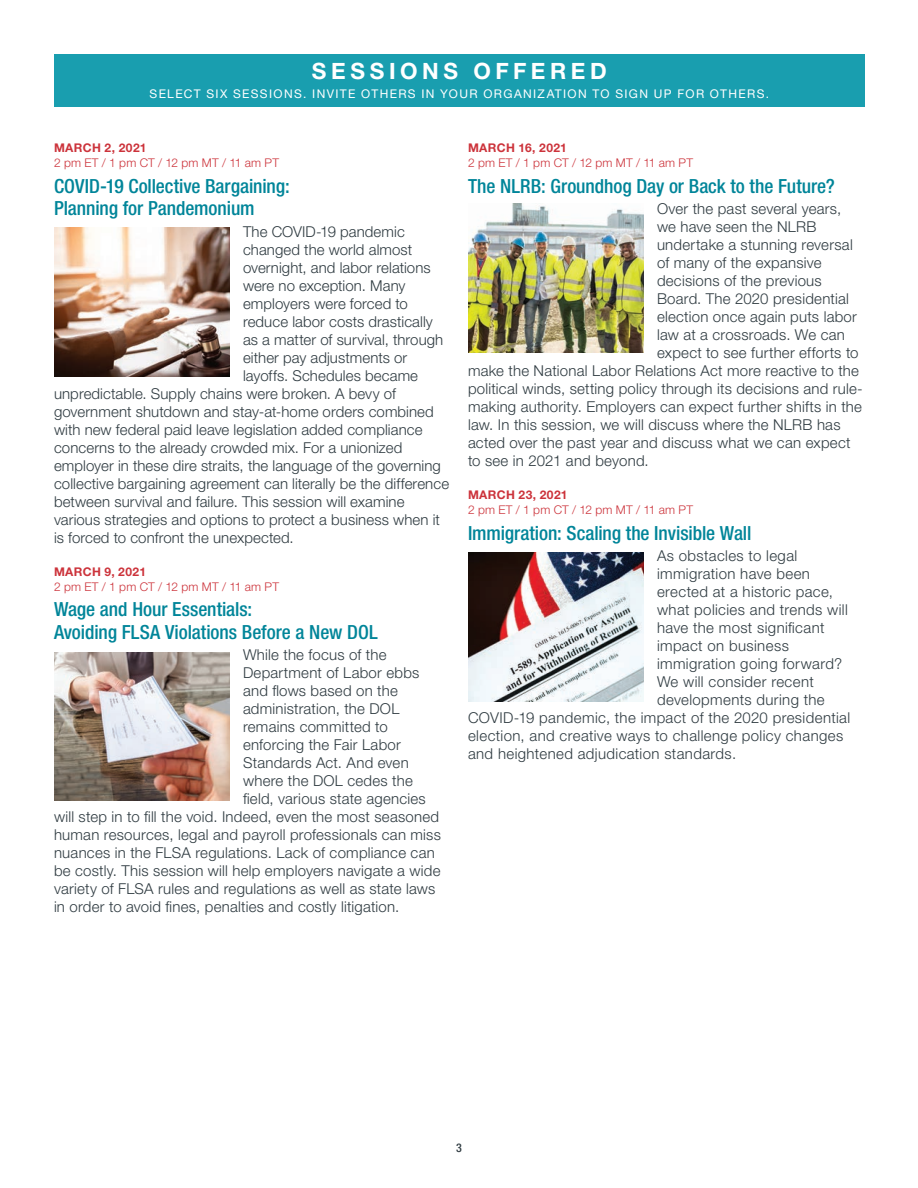
<style>
.page{position:relative;width:918px;height:1188px;background:#fff}
.page>*{position:absolute;margin:0;border:0;box-sizing:border-box;transform-origin:0 0}
.t1{font:700 22.5px "Helvetica Neue LT Std";letter-spacing:.205em;color:#fff}
.t2{font:500 condensed 19.5px/22.5px "Helvetica Neue LT Std";letter-spacing:-.005em;color:#008599}
.t3{font:300 15px "Helvetica Neue LT Std";letter-spacing:.015em;color:#2f3b41}
.t4{font:300 12px "Helvetica Neue LT Std";letter-spacing:.015em;color:#cc333b}
.t5{font:12px "Helvetica Neue LT Std";letter-spacing:.115em;color:#fff}
.t6{font:700 12px "Helvetica Neue LT Std";letter-spacing:.035em;color:#cc333b}
.t7{font:500 condensed 12px "Helvetica Neue LT Std";color:#2f3b41}
</style>
<div class="page">
<div style="left:54px;top:54px;width:811px;height:53px;background:#199eaf"></div>
<img style="left:54px;top:652px;width:176px;height:149px">
<img style="left:468px;top:204px;width:176px;height:148px">
<img style="left:468px;top:553px;width:176px;height:148px">
<img style="left:54px;top:228px;width:176px;height:148px">
<h1 class="t1" style="left:312px;top:57px;width:297px">SESSIONS OFFERED</h1>
<p class="t5" style="left:150px;top:86px;width:621px">SELECT SIX SESSIONS. INVITE OTHERS IN YOUR ORGANIZATION TO SIGN UP FOR OTHERS.</p>
<p class="t6" style="left:54px;top:141px;width:94px">MARCH 2, 2021</p>
<p class="t4" style="left:54px;top:156px;width:227px">2 pm ET / 1 pm CT / 12 pm MT / 11 am PT</p>
<h2 class="t2" style="left:54px;top:175px;width:237px">COVID-19 Collective Bargaining:<br>Planning for Pandemonium</h2>
<p class="t3" style="left:243px;top:222px;width:163px">The COVID-19 pandemic</p>
<p class="t3" style="left:243px;top:240px;width:171px">changed the world almost</p>
<p class="t3" style="left:243px;top:258px;width:189px">overnight, and labor relations</p>
<p class="t3" style="left:243px;top:276px;width:164px">were no exception. Many</p>
<p class="t3" style="left:243px;top:294px;width:166px">employers were forced to</p>
<p class="t3" style="left:243px;top:312px;width:191px">reduce labor costs drastically</p>
<p class="t3" style="left:243px;top:330px;width:202px">as a matter of survival, through</p>
<p class="t3" style="left:243px;top:348px;width:166px">either pay adjustments or</p>
<p class="t3" style="left:243px;top:366px;width:177px">layoffs. Schedules became</p>
<p class="t3" style="left:54px;top:384px;width:344px">unpredictable. Supply chains were broken. A bevy of</p>
<p class="t3" style="left:54px;top:402px;width:381px">government shutdown and stay-at-home orders combined</p>
<p class="t3" style="left:54px;top:420px;width:370px">with new federal paid leave legislation added compliance</p>
<p class="t3" style="left:54px;top:438px;width:350px">concerns to the already crowded mix. For a unionized</p>
<p class="t3" style="left:54px;top:456px;width:388px">employer in these dire straits, the language of the governing</p>
<p class="t3" style="left:54px;top:474px;width:397px">collective bargaining agreement can literally be the difference</p>
<p class="t3" style="left:54px;top:492px;width:352px">between survival and failure. This session will examine</p>
<p class="t3" style="left:54px;top:510px;width:388px">various strategies and options to protect a business when it</p>
<p class="t3" style="left:54px;top:528px;width:241px">is forced to confront the unexpected.</p>
<p class="t6" style="left:54px;top:564px;width:94px">MARCH 9, 2021</p>
<p class="t4" style="left:54px;top:579px;width:227px">2 pm ET / 1 pm CT / 12 pm MT / 11 am PT</p>
<h2 class="t2" style="left:54px;top:598px;width:325px">Wage and Hour Essentials:<br>Avoiding FLSA Violations Before a New DOL</h2>
<p class="t3" style="left:243px;top:646px;width:145px">While the focus of the</p>
<p class="t3" style="left:243px;top:664px;width:178px">Department of Labor ebbs</p>
<p class="t3" style="left:243px;top:682px;width:156px">and flows based on the</p>
<p class="t3" style="left:243px;top:700px;width:158px">administration, the DOL</p>
<p class="t3" style="left:243px;top:718px;width:146px">remains committed to</p>
<p class="t3" style="left:243px;top:736px;width:159px">enforcing the Fair Labor</p>
<p class="t3" style="left:243px;top:754px;width:167px">Standards Act. And even</p>
<p class="t3" style="left:243px;top:772px;width:171px">where the DOL cedes the</p>
<p class="t3" style="left:243px;top:790px;width:184px">field, various state agencies</p>
<p class="t3" style="left:54px;top:808px;width:387px">will step in to fill the void. Indeed, even the most seasoned</p>
<p class="t3" style="left:54px;top:826px;width:389px">human resources, legal and payroll professionals can miss</p>
<p class="t3" style="left:54px;top:844px;width:382px">nuances in the FLSA regulations. Lack of compliance can</p>
<p class="t3" style="left:54px;top:862px;width:388px">be costly. This session will help employers navigate a wide</p>
<p class="t3" style="left:54px;top:880px;width:383px">variety of FLSA rules and regulations as well as state laws</p>
<p class="t3" style="left:54px;top:898px;width:347px">in order to avoid fines, penalties and costly litigation.</p>
<p class="t6" style="left:468px;top:141px;width:100px">MARCH 16, 2021</p>
<p class="t4" style="left:468px;top:156px;width:227px">2 pm ET / 1 pm CT / 12 pm MT / 11 am PT</p>
<h2 class="t2" style="left:468px;top:175px;width:368px">The NLRB: Groundhog Day or Back to the Future?</h2>
<p class="t3" style="left:657px;top:200px;width:186px">Over the past several years,</p>
<p class="t3" style="left:657px;top:218px;width:161px">we have seen the NLRB</p>
<p class="t3" style="left:657px;top:236px;width:197px">undertake a stunning reversal</p>
<p class="t3" style="left:657px;top:254px;width:166px">of many of the expansive</p>
<p class="t3" style="left:657px;top:272px;width:166px">decisions of the previous</p>
<p class="t3" style="left:657px;top:290px;width:193px">Board. The 2020 presidential</p>
<p class="t3" style="left:657px;top:308px;width:201px">election once again puts labor</p>
<p class="t3" style="left:657px;top:326px;width:189px">law at a crossroads. We can</p>
<p class="t3" style="left:657px;top:344px;width:203px">expect to see further efforts to</p>
<p class="t3" style="left:468px;top:362px;width:393px">make the National Labor Relations Act more reactive to the</p>
<p class="t3" style="left:468px;top:380px;width:396px">political winds, setting policy through its decisions and rule-</p>
<p class="t3" style="left:468px;top:398px;width:395px">making authority. Employers can expect further shifts in the</p>
<p class="t3" style="left:468px;top:416px;width:374px">law. In this session, we will discuss where the NLRB has</p>
<p class="t3" style="left:468px;top:434px;width:384px">acted over the past year and discuss what we can expect</p>
<p class="t3" style="left:468px;top:452px;width:182px">to see in 2021 and beyond.</p>
<p class="t6" style="left:468px;top:487px;width:101px">MARCH 23, 2021</p>
<p class="t4" style="left:468px;top:503px;width:227px">2 pm ET / 1 pm CT / 12 pm MT / 11 am PT</p>
<h2 class="t2" style="left:468px;top:522px;width:285px">Immigration: Scaling the Invisible Wall</h2>
<p class="t3" style="left:657px;top:547px;width:142px">As obstacles to legal</p>
<p class="t3" style="left:657px;top:565px;width:155px">immigration have been</p>
<p class="t3" style="left:657px;top:583px;width:178px">erected at a historic pace,</p>
<p class="t3" style="left:657px;top:601px;width:192px">what policies and trends will</p>
<p class="t3" style="left:657px;top:619px;width:169px">have the most significant</p>
<p class="t3" style="left:657px;top:637px;width:133px">impact on business</p>
<p class="t3" style="left:657px;top:655px;width:187px">immigration going forward?</p>
<p class="t3" style="left:657px;top:673px;width:158px">We will consider recent</p>
<p class="t3" style="left:657px;top:691px;width:169px">developments during the</p>
<p class="t3" style="left:468px;top:709px;width:384px">COVID-19 pandemic, the impact of the 2020 presidential</p>
<p class="t3" style="left:468px;top:727px;width:377px">election, and creative ways to challenge policy changes</p>
<p class="t3" style="left:468px;top:745px;width:270px">and heightened adjudication standards.</p>
<p class="t7" style="left:456px;top:1141px;width:7px">3</p>
</div>
